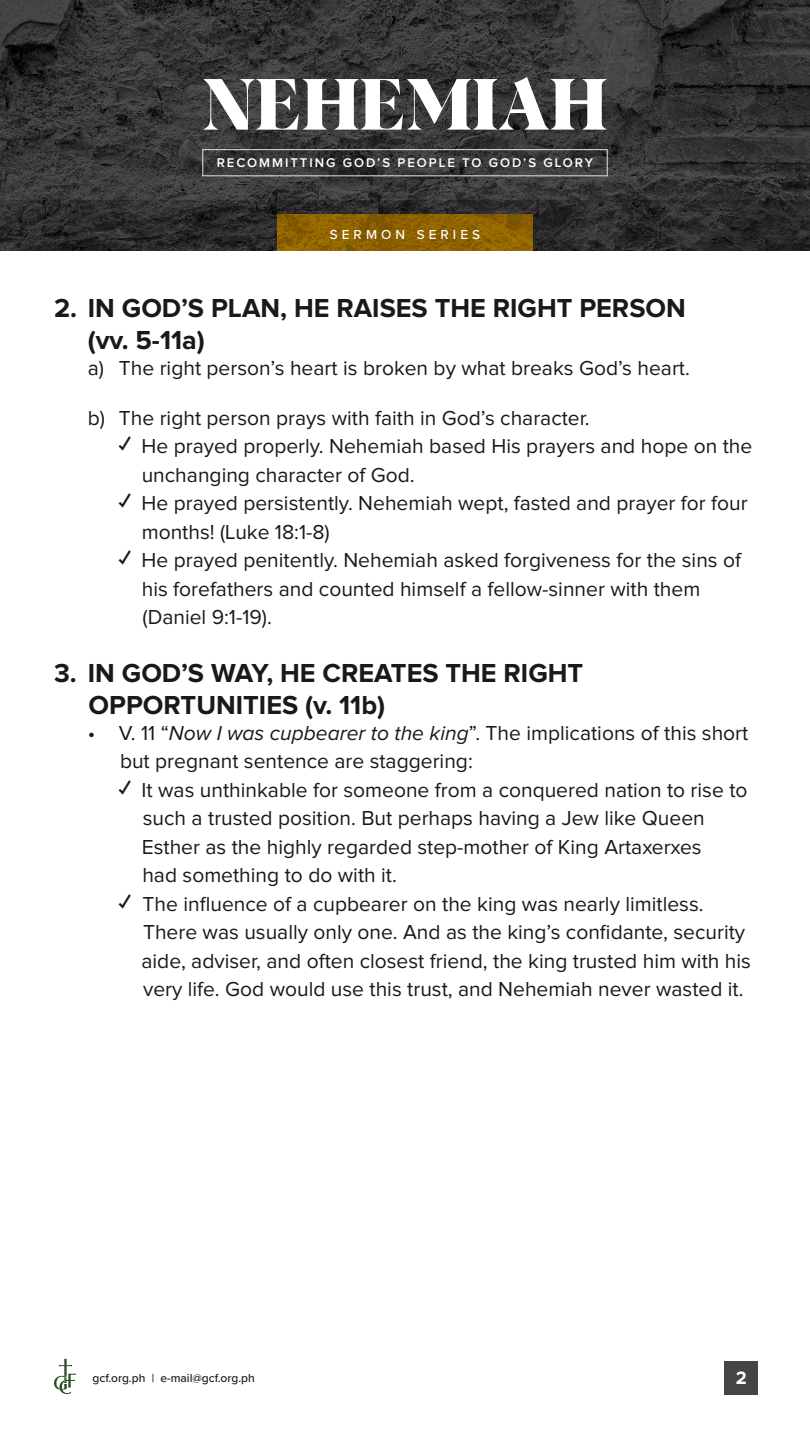
<style>
.page{position:relative;width:810px;height:1440px;background:#fff}
.page>*{position:absolute;margin:0;border:0;box-sizing:border-box;transform-origin:0 0}
.t1{font:700 70.72px "Albra Display";color:#fff}
.t2{font:700 27px "Proxima Nova";color:#1a191a}
.t3{font:21px/28.5px "Proxima Nova";color:#1a191a}
.t4{font:700 18px "Metropolis";color:#fff}
.t5{font:500 13.5px "Proxima Nova";letter-spacing:.3em;color:#fff}
.t6{font:600 13.05px "Proxima Nova";letter-spacing:.15em;color:#fff}
.t7{font:500 12px "Proxima Nova";color:#1a191a}
.s1{font-family:"Averta";font-weight:700}
.s2{font-style:italic}
</style>
<div class="page">
<div style="left:724px;top:1361px;width:34px;height:34px;background:#454544"></div>
<svg style="left:54px;top:1359px;width:22px;height:35px"></svg>
<img style="left:0;top:0;width:810px;height:250px">
<img style="left:278px;top:214px;width:254px;height:36px">
<div style="left:202px;top:149px;width:405px;height:27px;border:1px solid #e6e7e9"></div>
<p class="t1" style="left:202px;top:53px;width:407px">NEHEMIAH</p>
<p class="t6" style="left:217px;top:155px;width:378px">RECOMMITTING GOD’S PEOPLE TO GOD’S GLORY</p>
<p class="t5" style="left:330px;top:225px;width:152px">SERMON SERIES</p>
<p class="t2" style="left:54px;top:292px;width:633px">2. IN GOD’S PLAN, HE RAISES THE RIGHT PERSON</p>
<p class="t2" style="left:88px;top:325px;width:119px">(vv. 5-11a)</p>
<p class="t3" style="left:88px;top:354px;width:604px">a) The right person’s heart is broken by what breaks God’s heart.</p>
<p class="t3" style="left:88px;top:404px;width:504px">b) The right person prays with faith in God’s character.</p>
<p class="t3" style="left:118px;top:433px;width:635px"><span class="s1">✓</span> He prayed properly. Nehemiah based His prayers and hope on the</p>
<p class="t3" style="left:142px;top:461px;width:274px">unchanging character of God.</p>
<p class="t3" style="left:118px;top:490px;width:631px"><span class="s1">✓</span> He prayed persistently. Nehemiah wept, fasted and prayer for four</p>
<p class="t3" style="left:142px;top:518px;width:190px">months! (Luke 18:1-8)</p>
<p class="t3" style="left:118px;top:547px;width:624px"><span class="s1">✓</span> He prayed penitently. Nehemiah asked forgiveness for the sins of</p>
<p class="t3" style="left:142px;top:575px;width:560px">his forefathers and counted himself a fellow-sinner with them</p>
<p class="t3" style="left:142px;top:604px;width:131px">(Daniel 9:1-19).</p>
<p class="t2" style="left:54px;top:657px;width:531px">3. IN GOD’S WAY, HE CREATES THE RIGHT</p>
<p class="t2" style="left:89px;top:690px;width:298px">OPPORTUNITIES (v. 11b)</p>
<p class="t3" style="left:88px;top:719px;width:662px">• V. 11 “<span class="s2">Now I was cupbearer to the king</span>”. The implications of this short</p>
<p class="t3" style="left:120px;top:747px;width:354px">but pregnant sentence are staggering:</p>
<p class="t3" style="left:118px;top:776px;width:631px"><span class="s1">✓</span> It was unthinkable for someone from a conquered nation to rise to</p>
<p class="t3" style="left:143px;top:804px;width:563px">such a trusted position. But perhaps having a Jew like Queen</p>
<p class="t3" style="left:142px;top:833px;width:561px">Esther as the highly regarded step-mother of King Artaxerxes</p>
<p class="t3" style="left:142px;top:861px;width:256px">had something to do with it.</p>
<p class="t3" style="left:141px;top:890px;width:611px;text-indent:-23px"><span class="s1">✓</span> The influence of a cupbearer on the king was nearly limitless.<br>There was usually only one. And as the king’s confidante, security aide, adviser, and often closest friend, the king trusted him with his very life. God would use this trust, and Nehemiah never wasted it.</p>
<p class="t7" style="left:92px;top:1369px;width:164px">gcf.org.ph | e-mail@gcf.org.ph</p>
<p class="t4" style="left:736px;top:1367px;width:12px">2</p>
</div>
